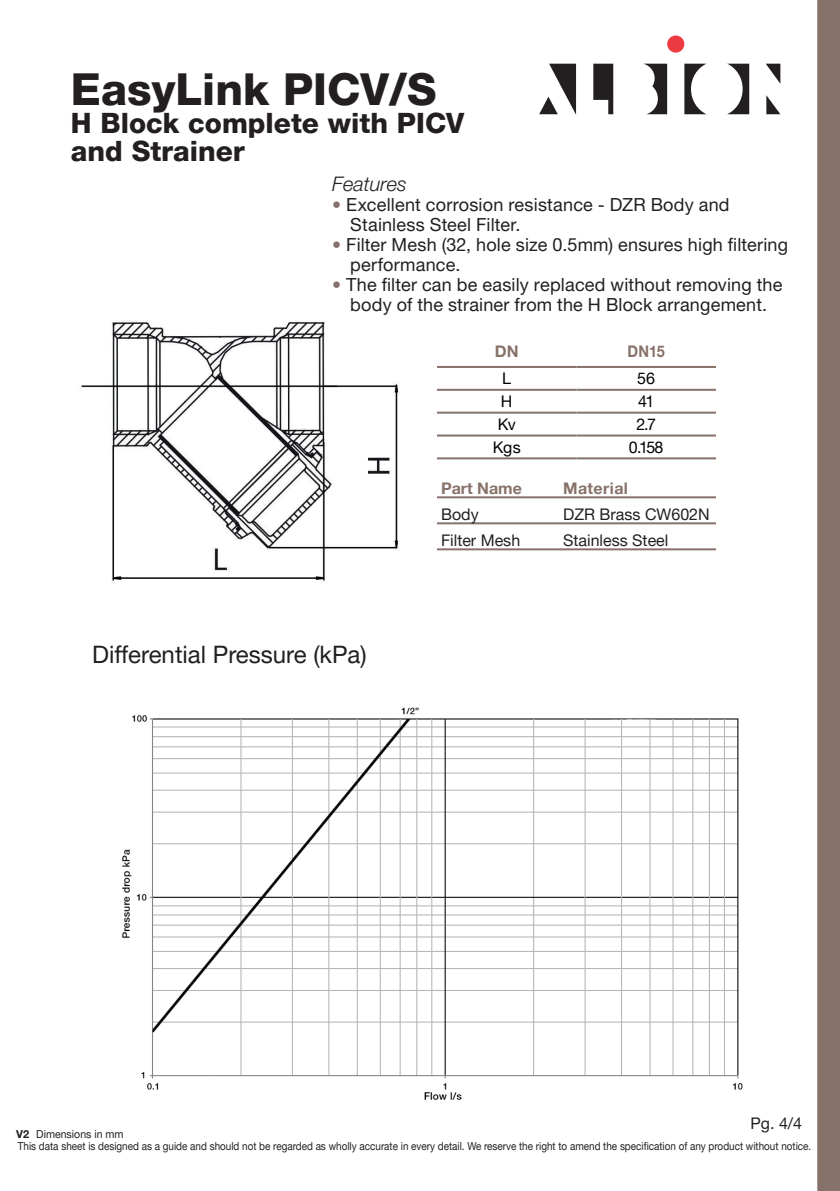
<style>
.page{position:relative;width:840px;height:1191px;background:#fff}
.page>*{position:absolute;margin:0;border:0;box-sizing:border-box;transform-origin:0 0}
.t1{font:800 44px "Helvetica Neue LT Pro";color:#231f20}
.t2{font:800 28px/28px "Helvetica Neue LT Pro";color:#231f20}
.t3{font:24px "Helvetica Neue LT Pro";color:#231f20}
.t4{font:italic 300 20px "Helvetica Neue LT Pro";color:#231f20}
.t5{font:18px/20px "Helvetica Neue LT Pro";letter-spacing:.01em;color:#231f20}
.t6{font:16px "Helvetica Neue LT Pro";color:#231f20}
.t7{font:16px "Helvetica Neue LT Pro";letter-spacing:-.04em;color:#000}
.t8{font:700 16px "Helvetica Neue LT Pro";letter-spacing:.02em;color:#877269}
.t9{font:700 16px "Helvetica Neue LT Pro";color:#877269}
.t10{font:700 16px "Helvetica Neue LT Pro";letter-spacing:.02em;color:#877269;scale:.9 1}
.t11{font:11px/12px "Helvetica Neue LT Pro";color:#231f20;scale:.96 1}
.t12{font:700 11px "Helvetica Neue LT Pro";color:#231f20}
.s1{color:#877269}
.s2{font-weight:700}
</style>
<div class="page">
<svg style="left:817px;top:0;width:22px;height:1191px;background:#8a756c"></svg>
<svg style="left:539px;top:64px;width:36px;height:51px"></svg>
<svg style="left:593px;top:64px;width:20px;height:50px"></svg>
<svg style="left:644px;top:64px;width:22px;height:50px"></svg>
<svg style="left:684px;top:64px;width:22px;height:50px"></svg>
<svg style="left:728px;top:64px;width:20px;height:50px"></svg>
<svg style="left:766px;top:95px;width:14px;height:19px"></svg>
<svg style="left:766px;top:64px;width:14px;height:19px"></svg>
<div style="left:666px;top:35px;width:18px;height:18px;background:#ee3a41;border-radius:50%"></div>
<img style="left:80px;top:321px;width:320px;height:261px">
<hr style="left:437px;top:366px;width:139px;height:2px;background:#877269">
<hr style="left:576px;top:366px;width:139px;height:2px;background:#877269">
<hr style="left:437px;top:389px;width:139px;height:2px;background:#877269">
<hr style="left:576px;top:389px;width:139px;height:2px;background:#877269">
<hr style="left:437px;top:412px;width:139px;height:2px;background:#877269">
<hr style="left:576px;top:412px;width:139px;height:2px;background:#877269">
<hr style="left:437px;top:434px;width:139px;height:2px;background:#877269">
<hr style="left:576px;top:434px;width:139px;height:2px;background:#877269">
<hr style="left:437px;top:457px;width:139px;height:2px;background:#877269">
<hr style="left:576px;top:457px;width:139px;height:2px;background:#877269">
<hr style="left:437px;top:496px;width:278px;height:2px;background:#877269">
<hr style="left:437px;top:522px;width:278px;height:2px;background:#877269">
<hr style="left:437px;top:548px;width:278px;height:2px;background:#877269">
<img style="left:122px;top:707px;width:621px;height:393px">
<h1 class="t1" style="left:71px;top:63px;width:367px">EasyLink PICV/S</h1>
<h2 class="t2" style="left:71px;top:109px;width:395px">H Block complete with PICV and Strainer</h2>
<p class="t4" style="left:332px;top:172px;width:76px">Features</p>
<p class="t5" style="left:350px;top:194px;width:380px;text-indent:-18px"><span class="s1">•</span> Excellent corrosion resistance - DZR Body and<br>Stainless Steel Filter.</p>
<p class="t5" style="left:350px;top:234px;width:439px;text-indent:-18px"><span class="s1">•</span> Filter Mesh (32, hole size 0.5mm) ensures high filtering performance.</p>
<p class="t5" style="left:332px;top:274px;width:451px;text-align:center"><span class="s1">•</span> The filter can be easily replaced without removing the body of the strainer from the H Block arrangement.</p>
<h3 class="t3" style="left:92px;top:639px;width:276px">Differential Pressure (kPa)</h3>
<p class="t8" style="left:494px;top:342px;width:26px">DN</p>
<p class="t10" style="left:627px;top:342px;width:43px">DN15</p>
<p class="t7" style="left:502px;top:368px;width:10px">L</p>
<p class="t7" style="left:637px;top:368px;width:19px">56</p>
<p class="t7" style="left:500px;top:391px;width:13px">H</p>
<p class="t7" style="left:638px;top:391px;width:17px">41</p>
<p class="t7" style="left:497px;top:414px;width:20px">Kv</p>
<p class="t7" style="left:636px;top:414px;width:21px">2.7</p>
<p class="t7" style="left:492px;top:437px;width:30px">Kgs</p>
<p class="t7" style="left:628px;top:437px;width:36px">0.158</p>
<p class="t9" style="left:441px;top:478px;width:82px">Part Name</p>
<p class="t8" style="left:563px;top:478px;width:66px">Material</p>
<p class="t6" style="left:441px;top:504px;width:39px">Body</p>
<p class="t6" style="left:563px;top:504px;width:148px">DZR Brass CW602N</p>
<p class="t6" style="left:441px;top:530px;width:81px">Filter Mesh</p>
<p class="t6" style="left:563px;top:530px;width:107px">Stainless Steel</p>
<p class="t6" style="left:750px;top:1113px;width:53px">Pg. 4/4</p>
<p class="t12" style="left:16px;top:1127px;width:15px">V2</p>
<p class="t11" style="left:18px;top:1128px;width:827px"><span class="s2">V1</span>. Dimensions in mm<br>This data sheet is designed as a guide and should not be regarded as wholly accurate in every detail. We reserve the right to amend the specification of any product without notice.</p>
</div>
